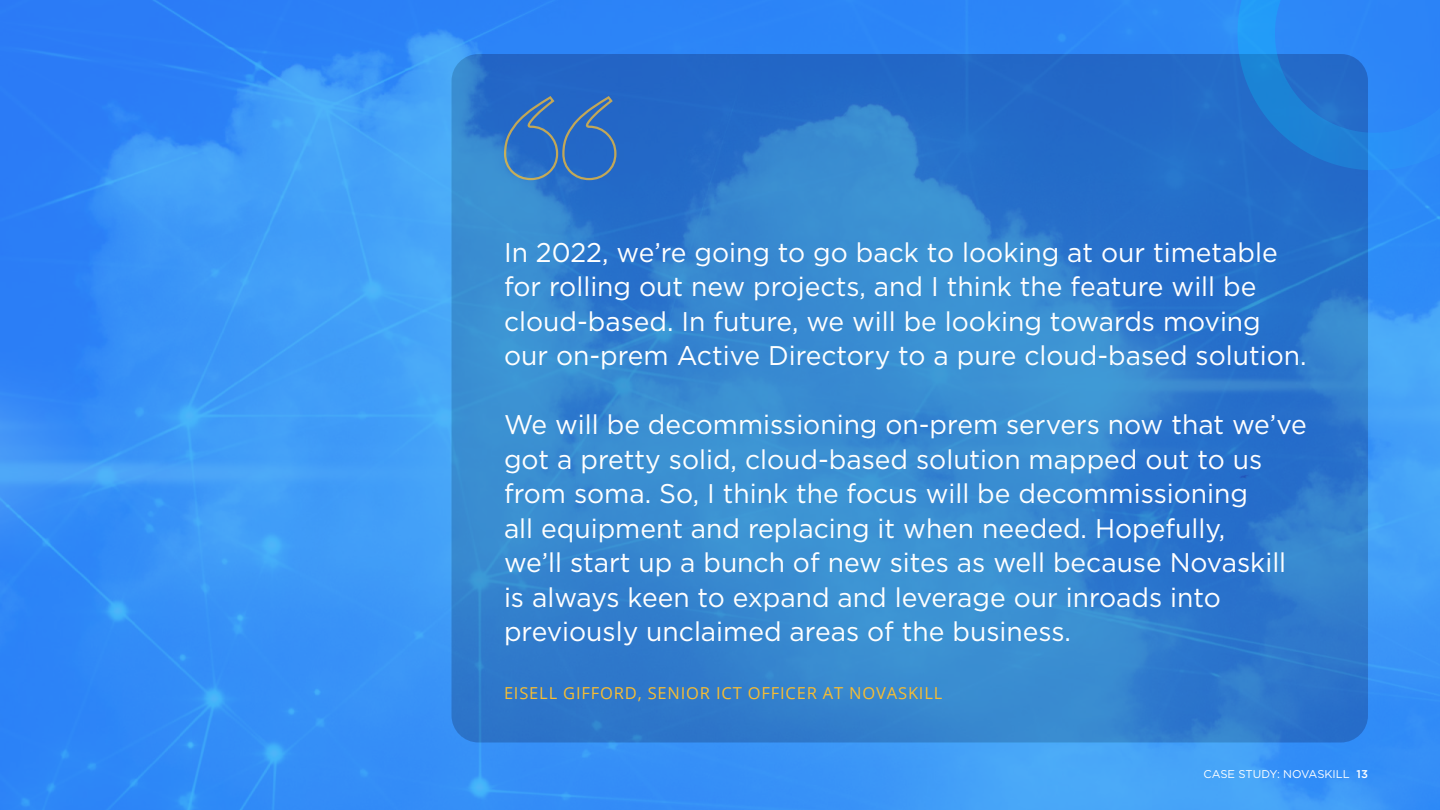
<style>
.page{position:relative;width:1440px;height:810px;background:#fff}
.page>*{position:absolute;margin:0;border:0;box-sizing:border-box;transform-origin:0 0}
.t1{font:27px/34.5px "Gotham";color:#fff}
.t2{font:16.5px "Open Sans";letter-spacing:.05em;color:#f8bd32}
.t3{font:11.25px "Gotham";color:#fff}
.s1{font-weight:500}
</style>
<div class="page">
<img style="left:0;top:0;width:1440px;height:810px">
<svg style="left:1238px;top:0;width:202px;height:170px;background:#2680e5"></svg>
<svg style="left:503px;top:95px;width:115px;height:86px;background:#3570ba"></svg>
<p class="t1" style="left:504px;top:236px;width:804px">In 2022, we’re going to go back to looking at our timetable for rolling out new projects, and I think the feature will be cloud-based. In future, we will be looking towards moving our on-prem Active Directory to a pure cloud-based solution.</p>
<p class="t1" style="left:504px;top:409px;width:804px">We will be decommissioning on-prem servers now that we’ve got a pretty solid, cloud-based solution mapped out to us from soma. So, I think the focus will be decommissioning<br>all equipment and replacing it when needed. Hopefully,<br>we’ll start up a bunch of new sites as well because Novaskill is always keen to expand and leverage our inroads into previously unclaimed areas of the business.</p>
<p class="t2" style="left:504px;top:682px;width:440px">EISELL GIFFORD, SENIOR ICT OFFICER AT NOVASKILL</p>
<p class="t3" style="left:1203px;top:769px;width:166px">CASE STUDY: NOVASKILL <span class="s1">13</span></p>
</div>
